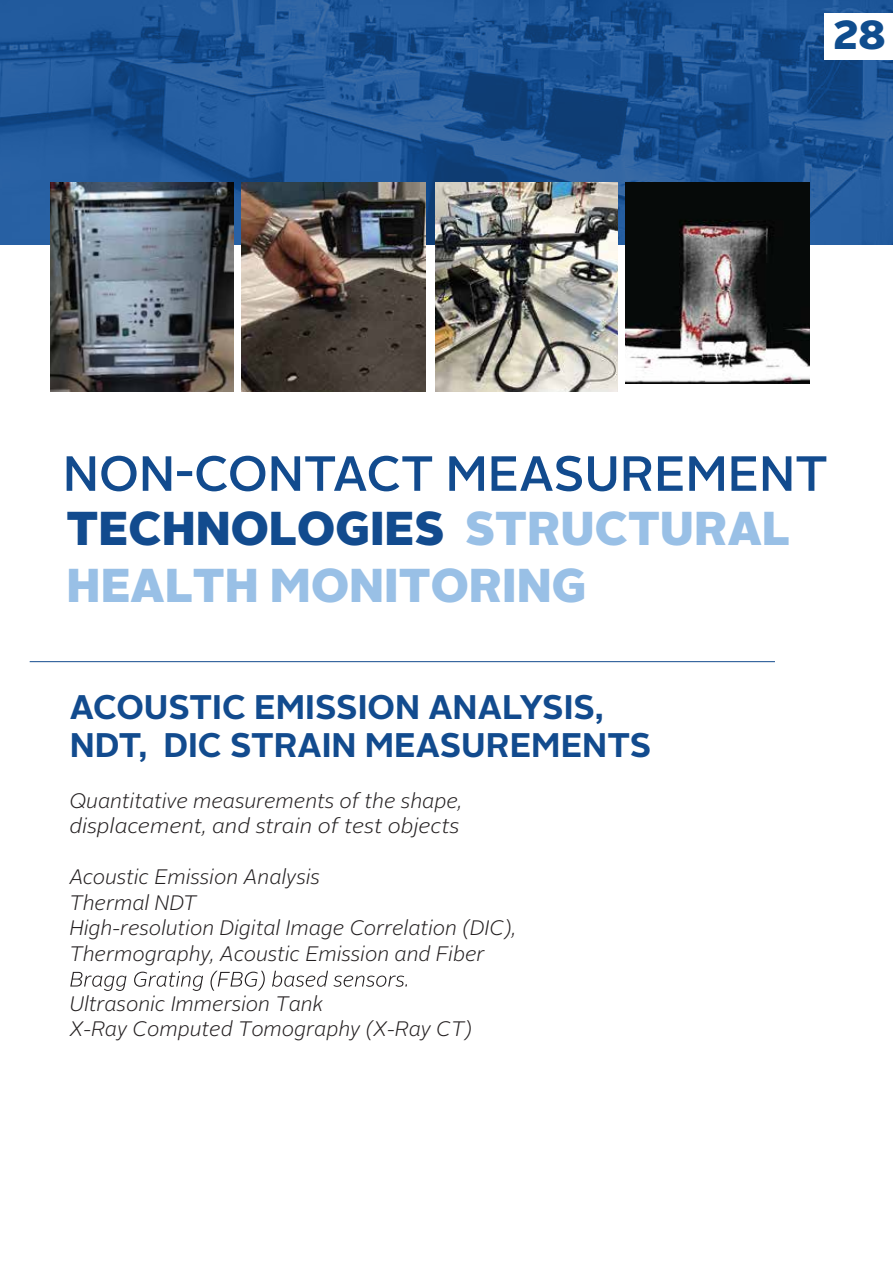
<style>
.page{position:relative;width:893px;height:1263px;background:#fff}
.page>*{position:absolute;margin:0;border:0;box-sizing:border-box;transform-origin:0 0}
.t1{font:900 47.4px/57.8px "Alright Sans";color:#99c0e6}
.t2{font:900 40.5px "Alright Sans";color:#0f4d8e}
.t3{font:700 34.05px/37.8px "Alright Sans";color:#124b8e}
.t4{font:italic 300 20.85px/25.5px "Alright Sans";color:#231f20}
.s1{color:#124b8e}
</style>
<div class="page">
<img style="left:0;top:0;width:893px;height:244px">
<hr style="left:30px;top:661px;width:745px;height:1px;background:#124b8e">
<svg style="left:70px;top:971px;width:337px;height:20px"></svg>
<svg style="left:67px;top:456px;width:759px;height:35px"></svg>
<img style="left:50px;top:183px;width:184px;height:208px">
<img style="left:242px;top:183px;width:184px;height:208px">
<img style="left:436px;top:183px;width:182px;height:208px">
<img style="left:626px;top:183px;width:184px;height:201px">
<div style="left:825px;top:13px;width:68px;height:47px;background:#fff"></div>
<h2 class="t2" style="left:832px;top:6px;width:55px">28</h2>
<h1 class="t1" style="left:67px;top:499px;width:725px"><span class="s1">TECHNOLOGIES</span> STRUCTURAL<br>HEALTH MONITORING</h1>
<h3 class="t3" style="left:70px;top:688px;width:583px">ACOUSTIC EMISSION ANALYSIS,<br>NDT, DIC STRAIN MEASUREMENTS</h3>
<p class="t4" style="left:70px;top:788px;width:394px">Quantitative measurements of the shape, displacement, and strain of test objects</p>
<p class="t4" style="left:70px;top:865px;width:448px">Acoustic Emission Analysis<br>Thermal NDT<br>High-resolution Digital Image Correlation (DIC), Thermography, Acoustic Emission and Fiber</p>
<p class="t4" style="left:70px;top:992px;width:404px;line-height:25px">Ultrasonic Immersion Tank<br>X-Ray Computed Tomography (X-Ray CT)</p>
</div>
